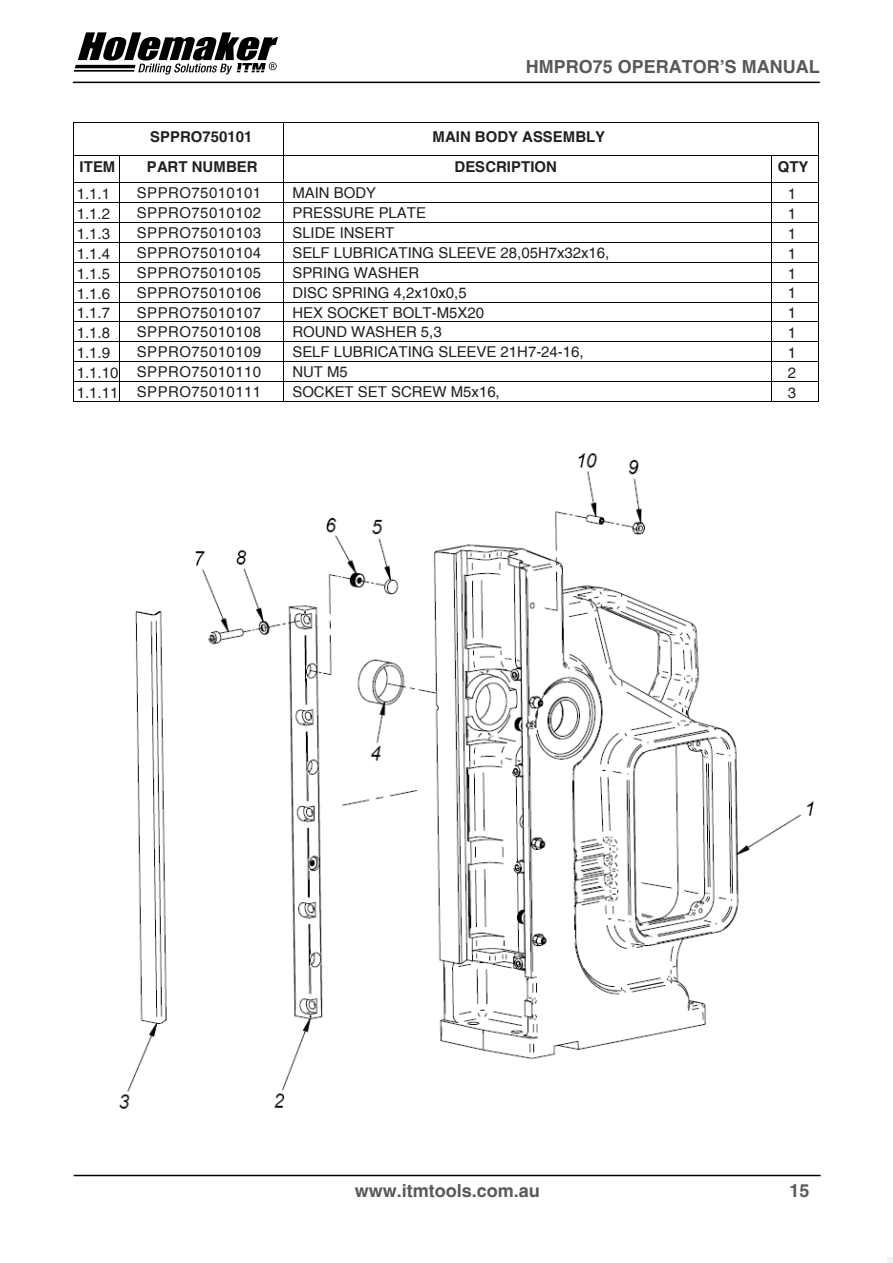
<style>
.page{position:relative;width:893px;height:1263px;background:#fff}
.page>*{position:absolute;margin:0;border:0;box-sizing:border-box;transform-origin:0 0}
.t1{font:700 18px "Helvetica";color:#58595b}
.t2{font:700 18px "Helvetica";color:#58595b}
.t3{font:15px/20px "Helvetica";color:#231f20;text-align:justify}
.t4{font:700 15px "Helvetica";color:#231f20}
</style>
<div class="page">
<hr style="left:74px;top:1175px;width:747px;height:1px;background:#000">
<hr style="left:73px;top:82px;width:747px;height:1px;background:#000">
<svg style="left:74px;top:32px;width:204px;height:43px"></svg>
<svg style="left:887px;top:1257px;width:6px;height:6px"></svg>
<img style="left:119px;top:453px;width:695px;height:656px">
<hr style="left:73px;top:122px;width:745px;height:1px;background:#010202">
<hr style="left:73px;top:123px;width:1px;height:32px;background:#010202">
<hr style="left:818px;top:123px;width:1px;height:32px;background:#010202">
<hr style="left:73px;top:155px;width:288px;height:1px;background:#010202">
<hr style="left:361px;top:155px;width:457px;height:1px;background:#010202">
<hr style="left:283px;top:123px;width:1px;height:59px;background:#010202">
<hr style="left:73px;top:182px;width:699px;height:1px;background:#010202">
<hr style="left:771px;top:182px;width:47px;height:1px;background:#010202">
<hr style="left:73px;top:202px;width:699px;height:1px;background:#010202">
<hr style="left:771px;top:202px;width:47px;height:1px;background:#010202">
<hr style="left:73px;top:222px;width:699px;height:1px;background:#010202">
<hr style="left:771px;top:222px;width:47px;height:1px;background:#010202">
<hr style="left:73px;top:242px;width:699px;height:1px;background:#010202">
<hr style="left:771px;top:242px;width:47px;height:1px;background:#010202">
<hr style="left:73px;top:262px;width:699px;height:1px;background:#010202">
<hr style="left:771px;top:262px;width:47px;height:1px;background:#010202">
<hr style="left:73px;top:282px;width:699px;height:1px;background:#010202">
<hr style="left:771px;top:282px;width:47px;height:1px;background:#010202">
<hr style="left:73px;top:302px;width:699px;height:1px;background:#010202">
<hr style="left:771px;top:302px;width:47px;height:1px;background:#010202">
<hr style="left:73px;top:322px;width:699px;height:1px;background:#010202">
<hr style="left:771px;top:322px;width:47px;height:1px;background:#010202">
<hr style="left:73px;top:341px;width:699px;height:1px;background:#010202">
<hr style="left:771px;top:341px;width:47px;height:1px;background:#010202">
<hr style="left:73px;top:361px;width:699px;height:1px;background:#010202">
<hr style="left:771px;top:361px;width:47px;height:1px;background:#010202">
<hr style="left:73px;top:381px;width:699px;height:1px;background:#010202">
<hr style="left:771px;top:381px;width:47px;height:1px;background:#010202">
<svg style="left:73px;top:156px;width:1px;height:245px"></svg>
<svg style="left:119px;top:156px;width:1px;height:245px"></svg>
<svg style="left:283px;top:183px;width:1px;height:218px"></svg>
<svg style="left:771px;top:156px;width:1px;height:245px"></svg>
<svg style="left:818px;top:155px;width:1px;height:246px"></svg>
<hr style="left:73px;top:401px;width:699px;height:1px;background:#010202">
<hr style="left:771px;top:401px;width:47px;height:1px;background:#010202">
<p class="t1" style="left:526px;top:55px;width:296px">HMPRO75 OPERATOR’S MANUAL</p>
<p class="t4" style="left:150px;top:128px;width:104px">SPPRO750101</p>
<p class="t4" style="left:433px;top:128px;width:174px">MAIN BODY ASSEMBLY</p>
<p class="t4" style="left:80px;top:158px;width:37px">ITEM</p>
<p class="t4" style="left:147px;top:158px;width:112px">PART NUMBER</p>
<p class="t4" style="left:455px;top:158px;width:104px">DESCRIPTION</p>
<p class="t4" style="left:778px;top:158px;width:32px">QTY</p>
<p class="t3" style="left:137px;top:183px;width:126px">SPPRO75010101<br>SPPRO75010102<br>SPPRO75010103<br>SPPRO75010104<br>SPPRO75010105<br>SPPRO75010106<br>SPPRO75010107<br>SPPRO75010108<br>SPPRO75010109<br>SPPRO75010110<br>SPPRO75010111</p>
<p class="t3" style="left:292px;top:183px;width:318px;text-align:left">MAIN BODY<br>PRESSURE PLATE<br>SLIDE INSERT<br>SELF LUBRICATING SLEEVE 28,05H7x32x16,<br>SPRING WASHER<br>DISC SPRING 4,2x10x0,5<br>HEX SOCKET BOLT-M5X20<br>ROUND WASHER 5,3<br>SELF LUBRICATING SLEEVE 21H7-24-16,<br>NUT M5<br>SOCKET SET SCREW M5x16,</p>
<p class="t3" style="left:77px;top:184px;width:43px;text-align:left">1.1.1<br>1.1.2<br>1.1.3<br>1.1.4<br>1.1.5<br>1.1.6<br>1.1.7<br>1.1.8<br>1.1.9<br>1.1.10<br>1.1.11</p>
<p class="t3" style="left:788px;top:184px;width:10px">1<br>1<br>1<br>1<br>1<br>1<br>1<br>1<br>1<br>2<br>3</p>
<p class="t2" style="left:355px;top:1179px;width:187px">www.itmtools.com.au</p>
<p class="t1" style="left:789px;top:1179px;width:22px">15</p>
</div>
